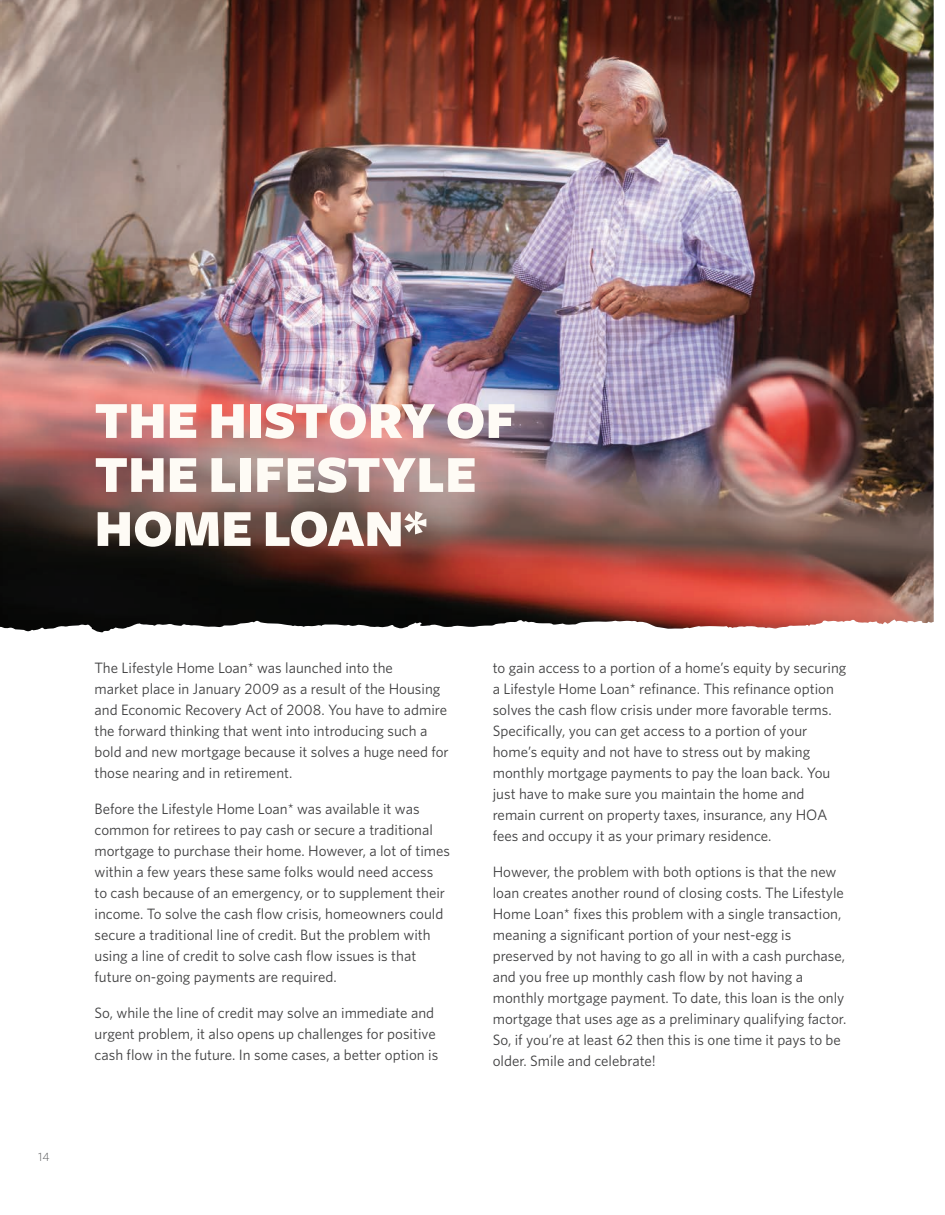
<style>
.page{position:relative;width:945px;height:1215px;background:#fff}
.page>*{position:absolute;margin:0;border:0;box-sizing:border-box;transform-origin:0 0}
.t1{font:900 54px/54px "Freight Sans";color:#fefbf5}
.t2{font:15px/21px "Whitney";color:#3e3e3f}
.t3{font:300 12px "Whitney";color:#57585a}
</style>
<div class="page">
<img style="left:445px;top:0;width:489px;height:629px">
<img style="left:0;top:0;width:445px;height:632px">
<h1 class="t1" style="left:94px;top:396px;width:423px">THE HISTORY OF<br>THE LIFESTYLE<br>HOME LOAN*</h1>
<p class="t3" style="left:38px;top:1149px;width:13px">14</p>
<p class="t2" style="left:94px;top:657px;width:356px">The Lifestyle Home Loan* was launched into the<br>market place in January 2009 as a result of the Housing and Economic Recovery Act of 2008. You have to admire the forward thinking that went into introducing such a bold and new mortgage because it solves a huge need for those nearing and in retirement.</p>
<p class="t2" style="left:94px;top:798px;width:357px">Before the Lifestyle Home Loan* was available it was common for retirees to pay cash or secure a traditional mortgage to purchase their home. However, a lot of times within a few years these same folks would need access<br>to cash because of an emergency, or to supplement their income. To solve the cash flow crisis, homeowners could secure a traditional line of credit. But the problem with using a line of credit to solve cash flow issues is that future on-going payments are required.</p>
<p class="t2" style="left:94px;top:1002px;width:345px">So, while the line of credit may solve an immediate and urgent problem, it also opens up challenges for positive cash flow in the future. In some cases, a better option is</p>
<p class="t2" style="left:493px;top:657px;width:355px">to gain access to a portion of a home’s equity by securing a Lifestyle Home Loan* refinance. This refinance option solves the cash flow crisis under more favorable terms.<br>Specifically, you can get access to a portion of your home’s equity and not have to stress out by making monthly mortgage payments to pay the loan back. You just have to make sure you maintain the home and remain current on property taxes, insurance, any HOA fees and occupy it as your primary residence.</p>
<p class="t2" style="left:493px;top:861px;width:355px">However, the problem with both options is that the new loan creates another round of closing costs. The Lifestyle Home Loan* fixes this problem with a single transaction, meaning a significant portion of your nest-egg is preserved by not having to go all in with a cash purchase, and you free up monthly cash flow by not having a monthly mortgage payment. To date, this loan is the only mortgage that uses age as a preliminary qualifying factor.<br>So, if you’re at least 62 then this is one time it pays to be older. Smile and celebrate!</p>
</div>
